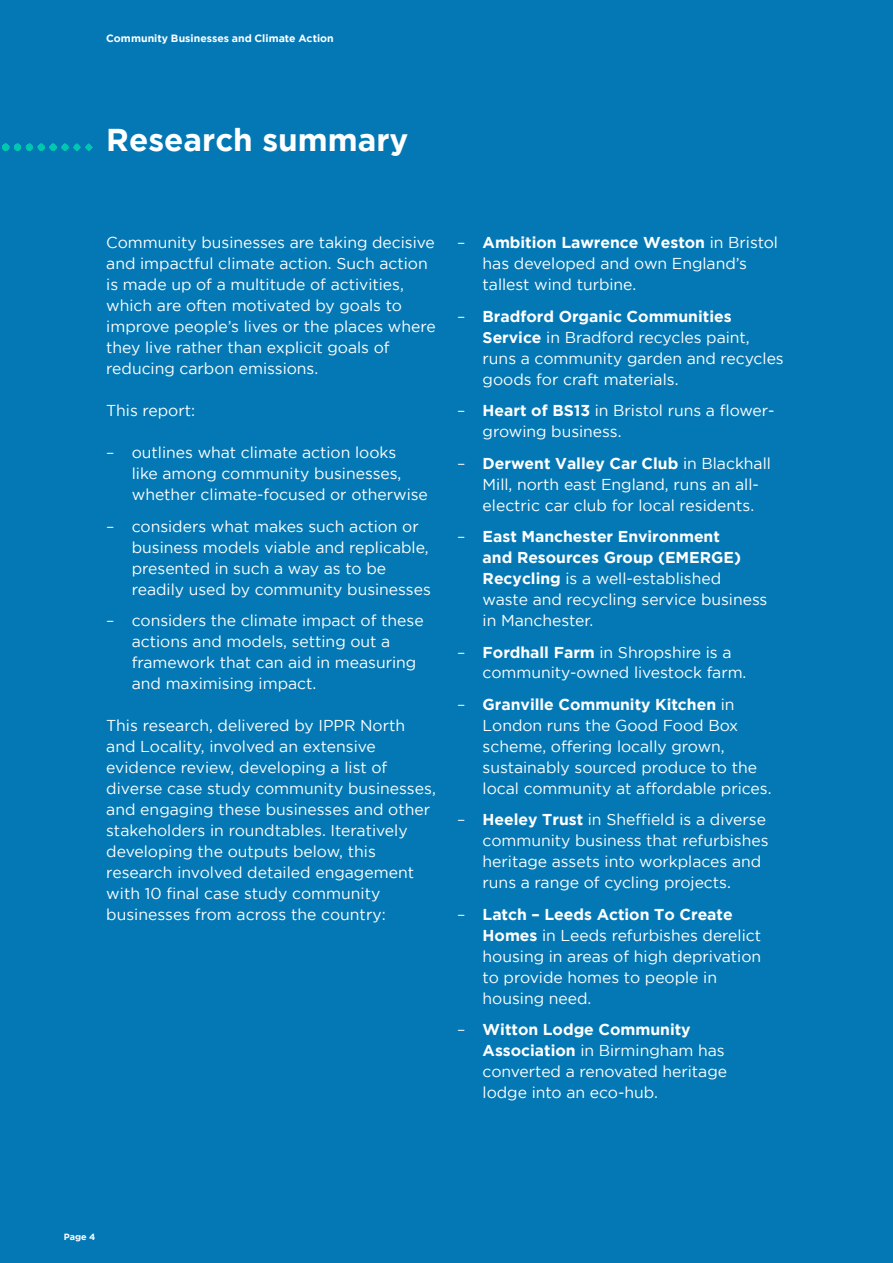
<style>
.page{position:relative;width:893px;height:1263px;background:#0378b5}
.page>*{position:absolute;margin:0;border:0;box-sizing:border-box;transform-origin:0 0}
.t1{font:700 31.5px "Gotham";color:#fff}
.t2{font:15.75px/21px "Gotham";color:#fff}
.t3{font:700 10.5px "Gotham";letter-spacing:.005em;color:#fff}
.t4{font:700 9px "Gotham";color:#fff}
.s1{font-weight:700}
</style>
<div class="page">
<svg style="left:2px;top:144px;width:91px;height:7px"></svg>
<p class="t3" style="left:106px;top:32px;width:229px">Community Businesses and Climate Action</p>
<h1 class="t1" style="left:106px;top:121px;width:304px">Research summary</h1>
<p class="t2" style="left:106px;top:232px;width:331px">Community businesses are taking decisive and impactful climate action. Such action is made up of a multitude of activities, which are often motivated by goals to improve people’s lives or the places where they live rather than explicit goals of reducing carbon emissions.</p>
<p class="t2" style="left:106px;top:400px;width:90px">This report:</p>
<p class="t2" style="left:132px;top:442px;width:298px;text-indent:-26px">– outlines what climate action looks<br>like among community businesses, whether climate-focused or otherwise</p>
<p class="t2" style="left:132px;top:515px;width:300px;text-indent:-26px">– considers what makes such action or business models viable and replicable, presented in such a way as to be readily used by community businesses</p>
<p class="t2" style="left:132px;top:610px;width:293px;text-indent:-26px">– considers the climate impact of these actions and models, setting out a framework that can aid in measuring and maximising impact.</p>
<p class="t2" style="left:106px;top:715px;width:331px">This research, delivered by IPPR North and Locality, involved an extensive evidence review, developing a list of diverse case study community businesses, and engaging these businesses and other stakeholders in roundtables. Iteratively developing the outputs below, this research involved detailed engagement with 10 final case study community businesses from across the country:</p>
<p class="t2" style="left:483px;top:232px;width:297px;text-indent:-26px">– <span class="s1">Ambition Lawrence Weston</span> in Bristol has developed and own England’s tallest wind turbine.</p>
<p class="t2" style="left:483px;top:305px;width:303px;text-indent:-26px">– <span class="s1">Bradford Organic Communities Service</span> in Bradford recycles paint, runs a community garden and recycles goods for craft materials.</p>
<p class="t2" style="left:483px;top:400px;width:293px;text-indent:-26px">– <span class="s1">Heart of BS13</span> in Bristol runs a flower&shy;growing business.</p>
<p class="t2" style="left:483px;top:452px;width:290px;text-indent:-26px">– <span class="s1">Derwent Valley Car Club</span> in Blackhall<br>Mill, north east England, runs an all&shy;electric car club for local residents.</p>
<p class="t2" style="left:483px;top:526px;width:286px;text-indent:-26px">– <span class="s1">East Manchester Environment<br>and Resources Group (EMERGE)<br>Recycling</span> is a well-established waste and recycling service business in Manchester.</p>
<p class="t2" style="left:483px;top:641px;width:265px;text-indent:-26px">– <span class="s1">Fordhall Farm</span> in Shropshire is a community-owned livestock farm.</p>
<p class="t2" style="left:483px;top:694px;width:290px;text-indent:-26px">– <span class="s1">Granville Community Kitchen</span> in London runs the Good Food Box scheme, offering locally grown, sustainably sourced produce to the local community at affordable prices.</p>
<p class="t2" style="left:483px;top:809px;width:287px;text-indent:-26px">– <span class="s1">Heeley Trust</span> in Sheffield is a diverse community business that refurbishes heritage assets into workplaces and runs a range of cycling projects.</p>
<p class="t2" style="left:483px;top:904px;width:280px;text-indent:-26px">– <span class="s1">Latch – Leeds Action To Create<br>Homes</span> in Leeds refurbishes derelict housing in areas of high deprivation to provide homes to people in housing need.</p>
<p class="t2" style="left:483px;top:1019px;width:246px;text-indent:-26px">– <span class="s1">Witton Lodge Community<br>Association</span> in Birmingham has converted a renovated heritage lodge into an eco-hub.</p>
<p class="t4" style="left:64px;top:1231px;width:33px">Page 4</p>
</div>
